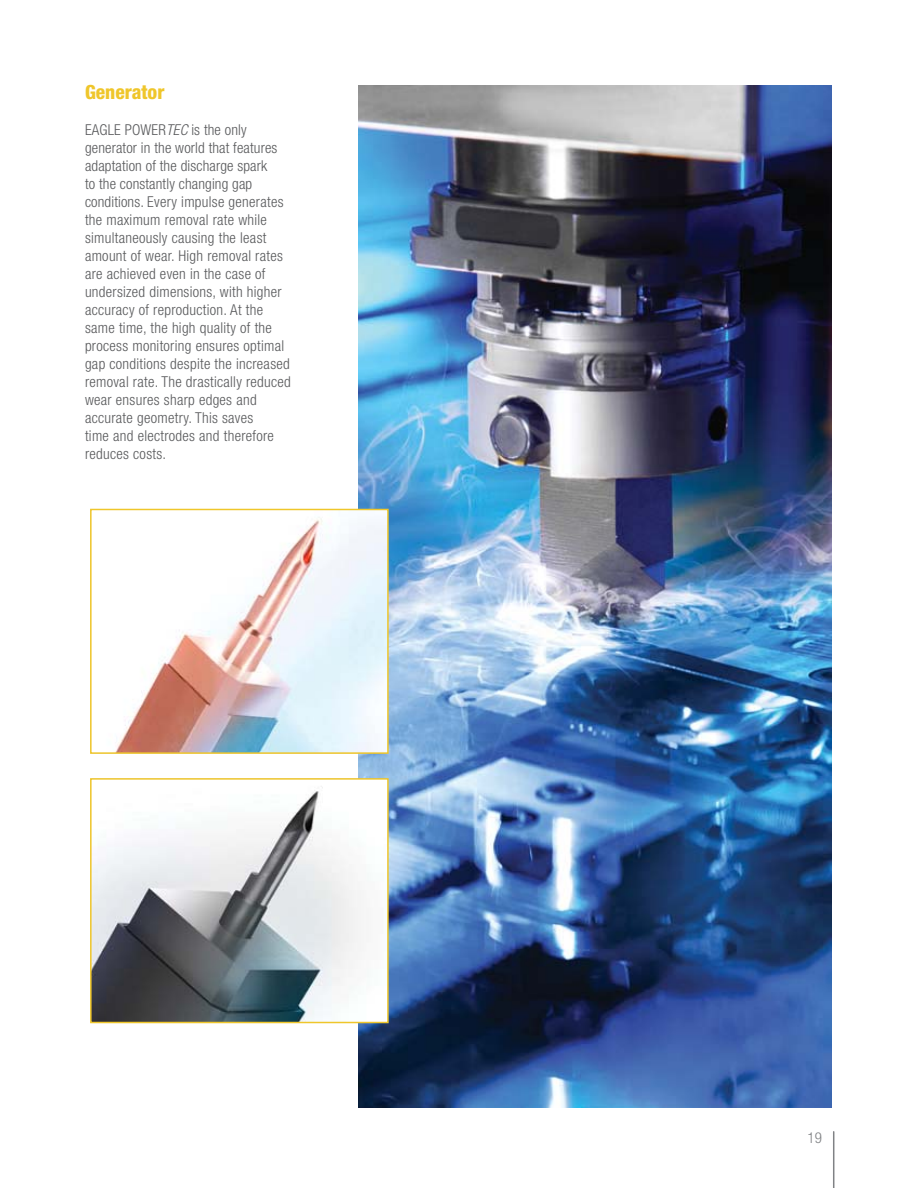
<style>
.page{position:relative;width:918px;height:1188px;background:#fff}
.page>*{position:absolute;margin:0;border:0;box-sizing:border-box;transform-origin:0 0}
.t1{font:800 condensed 19.5px "Helvetica Neue LT Std";color:#efc62b}
.t2{font:300 condensed 15px/18px "Helvetica Neue LT Std";letter-spacing:.02em;color:#58595b}
.t3{font:300 condensed 15px "Helvetica Neue LT Std";color:#808285}
.s1{font-style:italic}
</style>
<div class="page">
<img style="left:358px;top:85px;width:474px;height:1023px">
<svg style="left:90px;top:508px;width:299px;height:247px"></svg>
<svg style="left:90px;top:777px;width:299px;height:247px"></svg>
<hr style="left:833px;top:1132px;width:1px;height:56px;background:#808285">
<h1 class="t1" style="left:85px;top:85px;width:81px">Generator</h1>
<p class="t2" style="left:85px;top:122px;width:207px">EAGLE POWER<span class="s1">TEC</span> is the only generator in the world that features adaptation of the discharge spark<br>to the constantly changing gap conditions. Every impulse generates the maximum removal rate while simultaneously causing the least amount of wear. High removal rates are achieved even in the case of undersized dimensions, with higher accuracy of reproduction. At the same time, the high quality of the process monitoring ensures optimal gap conditions despite the increased removal rate. The drastically reduced wear ensures sharp edges and accurate geometry. This saves<br>time and electrodes and therefore reduces costs.</p>
<p class="t3" style="left:808px;top:1133px;width:16px">19</p>
</div>
